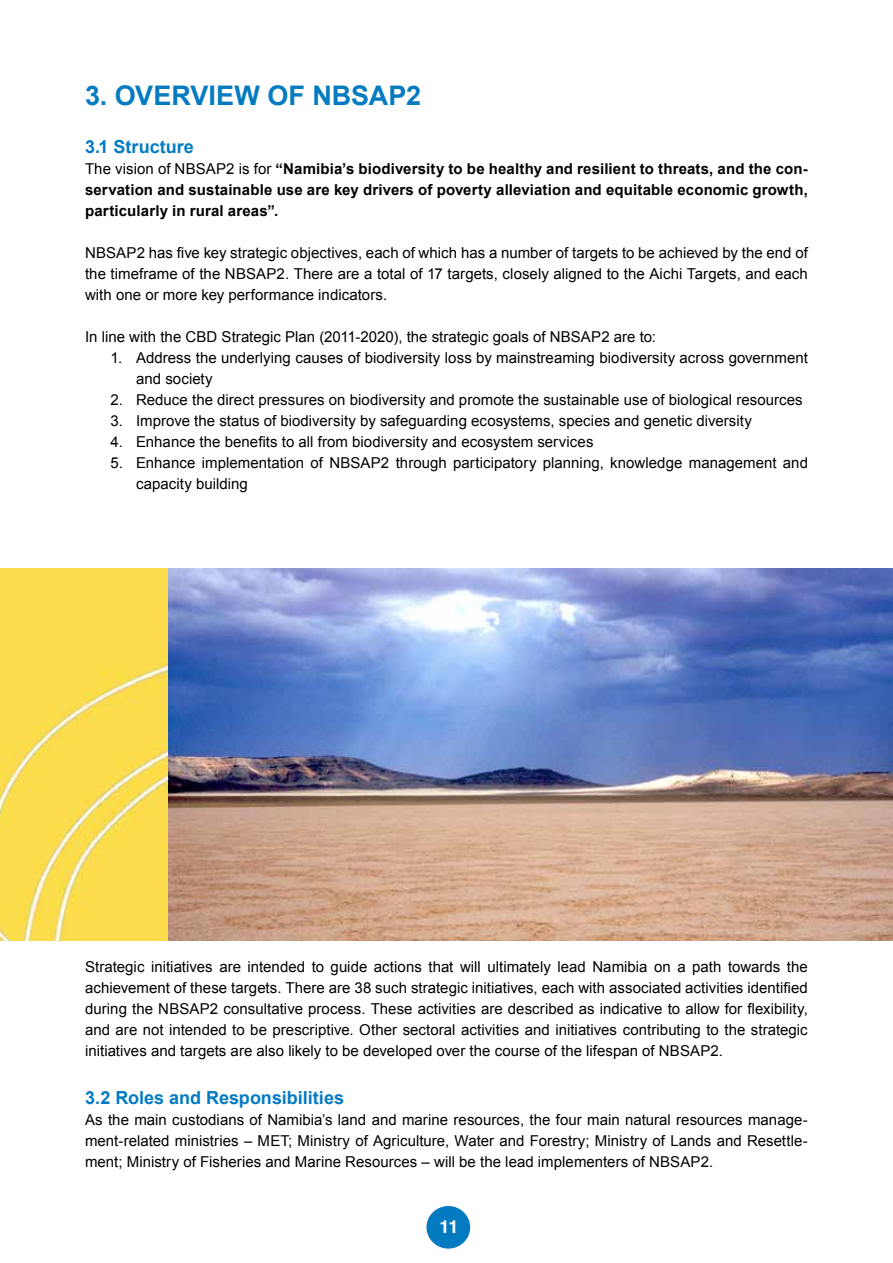
<style>
.page{position:relative;width:893px;height:1263px;background:#fff}
.page>*{position:absolute;margin:0;border:0;box-sizing:border-box;transform-origin:0 0}
.t1{font:700 27px "Arial";color:#047bc1}
.t2{font:700 18px "Arial";color:#047bc1}
.t3{font:700 18px "Helvetica";color:#fff}
.t4{font:15px/21px "Arial";letter-spacing:.005em;color:#000;text-align:justify}
.t5{font:700 15px/21px "Arial";letter-spacing:.01em;color:#000;text-align:justify}
.s1{font-weight:400}
</style>
<div class="page">
<img style="left:168px;top:569px;width:725px;height:372px">
<img style="left:0;top:569px;width:168px;height:372px">
<div style="left:426px;top:1205px;width:45px;height:44px;background:#047bc1;border-radius:50%"></div>
<div style="left:425px;top:1204px;width:47px;height:46px;border:2px solid #fff;border-radius:50%"></div>
<h1 class="t1" style="left:85px;top:77px;width:338px">3. OVERVIEW OF NBSAP2</h1>
<p class="t2" style="left:85px;top:135px;width:110px">3.1 Structure</p>
<p class="t5" style="left:85px;top:158px;width:724px"><span class="s1">The vision of NBSAP2 is for</span> “Namibia’s biodiversity to be healthy and resilient to threats, and the con&shy;servation and sustainable use are key drivers of poverty alleviation and equitable economic growth, particularly in rural areas”.</p>
<p class="t4" style="left:85px;top:242px;width:724px">NBSAP2 has five key strategic objectives, each of which has a number of targets to be achieved by the end of the timeframe of the NBSAP2. There are a total of 17 targets, closely aligned to the Aichi Targets, and each with one or more key performance indicators.</p>
<p class="t4" style="left:85px;top:326px;width:572px">In line with the CBD Strategic Plan (2011-2020), the strategic goals of NBSAP2 are to:</p>
<p class="t4" style="left:136px;top:347px;width:673px;text-indent:-26px">1. Address the underlying causes of biodiversity loss by mainstreaming biodiversity across government and society</p>
<p class="t4" style="left:111px;top:389px;width:694px">2. Reduce the direct pressures on biodiversity and promote the sustainable use of biological resources</p>
<p class="t4" style="left:111px;top:410px;width:643px">3. Improve the status of biodiversity by safeguarding ecosystems, species and genetic diversity</p>
<p class="t4" style="left:111px;top:431px;width:484px">4. Enhance the benefits to all from biodiversity and ecosystem services</p>
<p class="t4" style="left:136px;top:452px;width:673px;text-indent:-26px">5. Enhance implementation of NBSAP2 through participatory planning, knowledge management and capacity building</p>
<p class="t4" style="left:85px;top:956px;width:724px">Strategic initiatives are intended to guide actions that will ultimately lead Namibia on a path towards the achievement of these targets. There are 38 such strategic initiatives, each with associated activities identified during the NBSAP2 consultative process. These activities are described as indicative to allow for flexibility, and are not intended to be prescriptive. Other sectoral activities and initiatives contributing to the strategic initiatives and targets are also likely to be developed over the course of the lifespan of NBSAP2.</p>
<p class="t2" style="left:85px;top:1086px;width:261px">3.2 Roles and Responsibilities</p>
<p class="t4" style="left:85px;top:1109px;width:724px">As the main custodians of Namibia’s land and marine resources, the four main natural resources manage&shy;ment-related ministries – MET; Ministry of Agriculture, Water and Forestry; Ministry of Lands and Resettle&shy;ment; Ministry of Fisheries and Marine Resources – will be the lead implementers of NBSAP2.</p>
<p class="t3" style="left:439px;top:1212px;width:21px">11</p>
</div>
